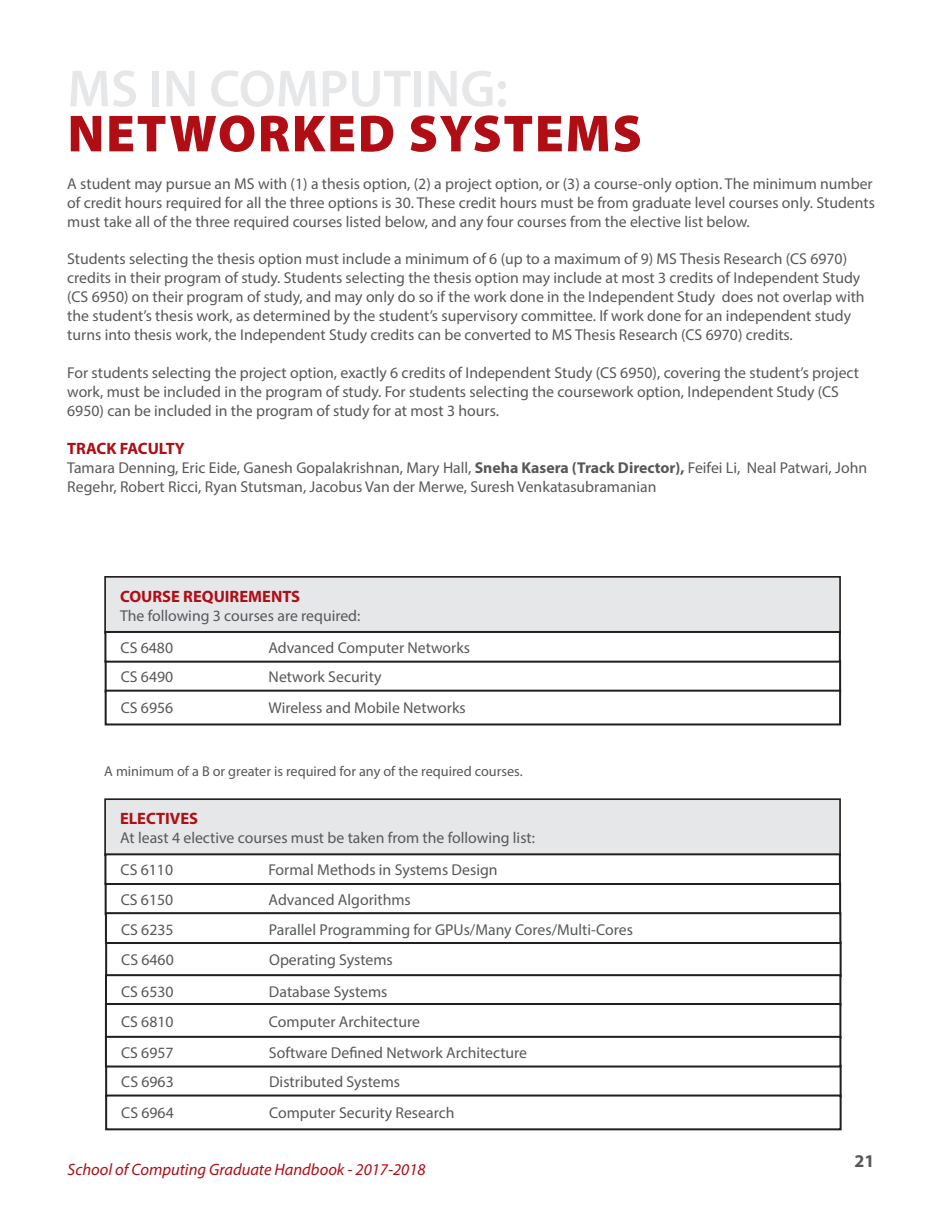
<style>
.page{position:relative;width:945px;height:1215px;background:#fff}
.page>*{position:absolute;margin:0;border:0;box-sizing:border-box;transform-origin:0 0}
.t1{font:900 52.5px "Myriad Pro";letter-spacing:.03em;color:#b00d15}
.t2{font:600 52.5px "Myriad Pro";color:#e6e7e9}
.t3{font:700 18px "Myriad Pro";color:#57585a}
.t4{font:italic 16.5px "Myriad Pro";color:#b00d15}
.t5{font:700 16.5px "Myriad Pro";color:#b00d15}
.t6{font:15.75px/18.9px "Myriad Pro";color:#57585a}
.t7{font:14.25px "Myriad Pro";color:#57585a}
.s1{font-weight:700}
</style>
<div class="page">
<div style="left:105px;top:577px;width:735px;height:56px;background:#e6e7e9"></div>
<div style="left:104px;top:576px;width:737px;height:58px;border:2px solid #231f20"></div>
<div style="left:105px;top:690px;width:736px;height:35px;border:2px solid #231f20"></div>
<div style="left:104px;top:631px;width:737px;height:32px;border:2px solid #231f20"></div>
<div style="left:105px;top:799px;width:735px;height:56px;background:#e6e7e9"></div>
<div style="left:104px;top:798px;width:737px;height:58px;border:2px solid #231f20"></div>
<div style="left:104px;top:853px;width:737px;height:32px;border:2px solid #231f20"></div>
<div style="left:105px;top:974px;width:736px;height:32px;border:2px solid #231f20"></div>
<div style="left:105px;top:1003px;width:736px;height:36px;border:2px solid #231f20"></div>
<div style="left:105px;top:912px;width:736px;height:32px;border:2px solid #231f20"></div>
<div style="left:105px;top:1095px;width:737px;height:35px;border:2px solid #231f20"></div>
<div style="left:105px;top:1036px;width:736px;height:32px;border:2px solid #231f20"></div>
<p class="t2" style="left:68px;top:55px;width:442px">MS IN COMPUTING:</p>
<p class="t1" style="left:68px;top:99px;width:576px">NETWORKED SYSTEMS</p>
<p class="t6" style="left:67px;top:174px;width:809px">A student may pursue an MS with (1) a thesis option, (2) a project option, or (3) a course-only option. The minimum number of credit hours required for all the three options is 30. These credit hours must be from graduate level courses only. Students must take all of the three required courses listed below, and any four courses from the elective list below.</p>
<p class="t6" style="left:67px;top:249px;width:799px">Students selecting the thesis option must include a minimum of 6 (up to a maximum of 9) MS Thesis Research (CS 6970) credits in their program of study. Students selecting the thesis option may include at most 3 credits of Independent Study (CS 6950) on their program of study, and may only do so if the work done in the Independent Study does not overlap with the student’s thesis work, as determined by the student’s supervisory committee. If work done for an independent study turns into thesis work, the Independent Study credits can be converted to MS Thesis Research (CS 6970) credits.</p>
<p class="t6" style="left:67px;top:363px;width:793px">For students selecting the project option, exactly 6 credits of Independent Study (CS 6950), covering the student’s project work, must be included in the program of study. For students selecting the coursework option, Independent Study (CS<br>6950) can be included in the program of study for at most 3 hours.</p>
<p class="t5" style="left:67px;top:438px;width:119px">TRACK FACULTY</p>
<p class="t6" style="left:67px;top:458px;width:801px">Tamara Denning, Eric Eide, Ganesh Gopalakrishnan, Mary Hall, <span class="s1">Sneha Kasera (Track Director),</span> Feifei Li, Neal Patwari, John<br>Regehr, Robert Ricci, Ryan Stutsman, Jacobus Van der Merwe, Suresh Venkatasubramanian</p>
<p class="t5" style="left:120px;top:585px;width:182px">COURSE REQUIREMENTS</p>
<p class="t6" style="left:120px;top:606px;width:242px">The following 3 courses are required:</p>
<p class="t6" style="left:121px;top:638px;width:54px">CS 6480</p>
<p class="t6" style="left:268px;top:638px;width:203px">Advanced Computer Networks</p>
<p class="t6" style="left:121px;top:667px;width:54px">CS 6490</p>
<p class="t6" style="left:269px;top:667px;width:114px">Network Security</p>
<p class="t6" style="left:121px;top:699px;width:54px">CS 6956</p>
<p class="t6" style="left:269px;top:699px;width:199px">Wireless and Mobile Networks</p>
<p class="t7" style="left:104px;top:762px;width:420px">A minimum of a B or greater is required for any of the required courses.</p>
<p class="t5" style="left:120px;top:808px;width:80px">ELECTIVES</p>
<p class="t6" style="left:120px;top:828px;width:417px">At least 4 elective courses must be taken from the following list:</p>
<p class="t6" style="left:121px;top:860px;width:54px">CS 6110</p>
<p class="t6" style="left:268px;top:860px;width:231px">Formal Methods in Systems Design</p>
<p class="t6" style="left:121px;top:890px;width:54px">CS 6150</p>
<p class="t6" style="left:269px;top:890px;width:144px">Advanced Algorithms</p>
<p class="t6" style="left:121px;top:920px;width:54px">CS 6235</p>
<p class="t6" style="left:269px;top:920px;width:365px">Parallel Programming for GPUs/Many Cores/Multi-Cores</p>
<p class="t6" style="left:121px;top:950px;width:54px">CS 6460</p>
<p class="t6" style="left:269px;top:950px;width:125px">Operating Systems</p>
<p class="t6" style="left:121px;top:982px;width:54px">CS 6530</p>
<p class="t6" style="left:269px;top:982px;width:120px">Database Systems</p>
<p class="t6" style="left:121px;top:1012px;width:54px">CS 6810</p>
<p class="t6" style="left:269px;top:1012px;width:152px">Computer Architecture</p>
<p class="t6" style="left:121px;top:1043px;width:54px">CS 6957</p>
<p class="t6" style="left:269px;top:1043px;width:260px">Software Defined Network Architecture</p>
<p class="t6" style="left:121px;top:1072px;width:54px">CS 6963</p>
<p class="t6" style="left:269px;top:1072px;width:132px">Distributed Systems</p>
<p class="t6" style="left:121px;top:1103px;width:54px">CS 6964</p>
<p class="t6" style="left:269px;top:1103px;width:187px">Computer Security Research</p>
<p class="t4" style="left:68px;top:1159px;width:360px">School of Computing Graduate Handbook - 2017-2018</p>
<p class="t3" style="left:854px;top:1149px;width:21px">21</p>
</div>
